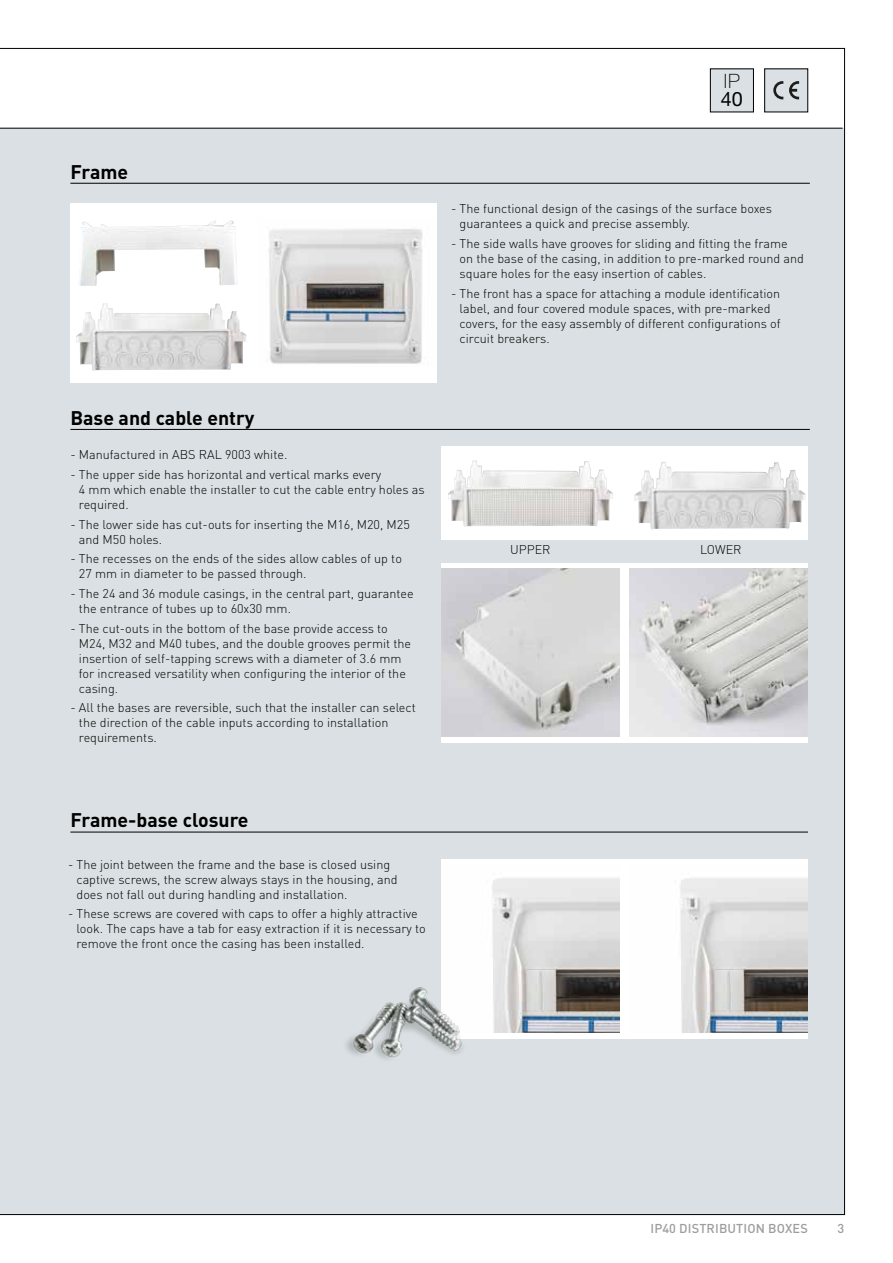
<style>
.page{position:relative;width:893px;height:1263px;background:#fff}
.page>*{position:absolute;margin:0;border:0;box-sizing:border-box;transform-origin:0 0}
.t1{font:100 19.8px "Helvetica Neue LT Pro";color:#000}
.t2{font:19.8px "Helvetica Neue LT Pro";color:#000}
.t3{font:700 19.5px "DIN Pro";color:#000}
.t4{font:500 12.75px "DIN Pro";letter-spacing:.01em;color:#9d9d9c}
.t5{font:300 12.6px/15px "DIN Pro";color:#000}
</style>
<div class="page">
<div style="left:0;top:128px;width:845px;height:1087px;background:#dae0e3"></div>
<div style="left:70px;top:204px;width:367px;height:179px;background:#fff"></div>
<div style="left:441px;top:446px;width:367px;height:94px;background:#fff"></div>
<div style="left:441px;top:563px;width:367px;height:179px;background:#fff"></div>
<img style="left:448px;top:461px;width:165px;height:66px">
<img style="left:268px;top:229px;width:155px;height:135px">
<img style="left:634px;top:462px;width:171px;height:67px">
<div style="left:765px;top:69px;width:43px;height:43px;background:#dae0e3"></div>
<svg style="left:773px;top:81px;width:10px;height:18px"></svg>
<svg style="left:789px;top:81px;width:10px;height:18px"></svg>
<div style="left:710px;top:69px;width:43px;height:43px;background:#dae0e3"></div>
<div style="left:710px;top:69px;width:44px;height:43px;border:1px solid #000"></div>
<hr style="left:70px;top:183px;width:740px;height:1px;background:#000">
<hr style="left:70px;top:832px;width:738px;height:1px;background:#000">
<hr style="left:70px;top:429px;width:740px;height:1px;background:#000">
<img style="left:76px;top:303px;width:171px;height:68px">
<img style="left:79px;top:221px;width:158px;height:65px">
<img style="left:441px;top:569px;width:179px;height:168px">
<img style="left:629px;top:569px;width:179px;height:168px">
<div style="left:441px;top:859px;width:367px;height:179px;background:#fff"></div>
<img style="left:492px;top:878px;width:128px;height:155px">
<img style="left:680px;top:878px;width:128px;height:155px">
<img style="left:346px;top:987px;width:120px;height:72px">
<h2 class="t3" style="left:70px;top:158px;width:59px">Frame</h2>
<h1 class="t1" style="left:724px;top:70px;width:17px">IP</h1>
<h1 class="t2" style="left:721px;top:87px;width:24px">40</h1>
<p class="t5" style="left:460px;top:201px;width:314px;text-indent:-9px">- The functional design of the casings of the surface boxes guarantees a quick and precise assembly.</p>
<p class="t5" style="left:460px;top:235px;width:346px;text-indent:-9px">- The side walls have grooves for sliding and fitting the frame on the base of the casing, in addition to pre-marked round and square holes for the easy insertion of cables.</p>
<p class="t5" style="left:460px;top:285px;width:323px;text-indent:-9px">- The front has a space for attaching a module identification label, and four covered module spaces, with pre-marked covers, for the easy assembly of different configurations of circuit breakers.</p>
<h2 class="t3" style="left:70px;top:404px;width:186px">Base and cable entry</h2>
<p class="t5" style="left:70px;top:447px;width:218px">- Manufactured in ABS RAL 9003 white.</p>
<p class="t5" style="left:79px;top:466px;width:347px;text-indent:-8px">- The upper side has horizontal and vertical marks every<br>4 mm which enable the installer to cut the cable entry holes as required.</p>
<p class="t5" style="left:79px;top:516px;width:332px;text-indent:-9px">- The lower side has cut-outs for inserting the M16, M20, M25 and M50 holes.</p>
<p class="t5" style="left:79px;top:551px;width:325px;text-indent:-9px">- The recesses on the ends of the sides allow cables of up to<br>27 mm in diameter to be passed through.</p>
<p class="t5" style="left:79px;top:585px;width:336px;text-indent:-9px">- The 24 and 36 module casings, in the central part, guarantee the entrance of tubes up to 60x30 mm.</p>
<p class="t5" style="left:79px;top:620px;width:334px;text-indent:-9px">- The cut-outs in the bottom of the base provide access to M24, M32 and M40 tubes, and the double grooves permit the insertion of self-tapping screws with a diameter of 3.6 mm for increased versatility when configuring the interior of the casing.</p>
<p class="t5" style="left:79px;top:700px;width:338px;text-indent:-9px">- All the bases are reversible, such that the installer can select the direction of the cable inputs according to installation requirements.</p>
<h2 class="t3" style="left:70px;top:807px;width:180px">Frame-base closure</h2>
<p class="t5" style="left:77px;top:856px;width:323px;text-indent:-9px">- The joint between the frame and the base is closed using captive screws, the screw always stays in the housing, and does not fall out during handling and installation.</p>
<p class="t5" style="left:77px;top:906px;width:351px;text-indent:-9px">- These screws are covered with caps to offer a highly attractive look. The caps have a tab for easy extraction if it is necessary to remove the front once the casing has been installed.</p>
<p class="t5" style="left:510px;top:542px;width:42px">UPPER</p>
<p class="t5" style="left:700px;top:542px;width:43px">LOWER</p>
<p class="t4" style="left:651px;top:1219px;width:159px">IP40 DISTRIBUTION BOXES</p>
<p class="t4" style="left:837px;top:1219px;width:8px">3</p>
</div>
